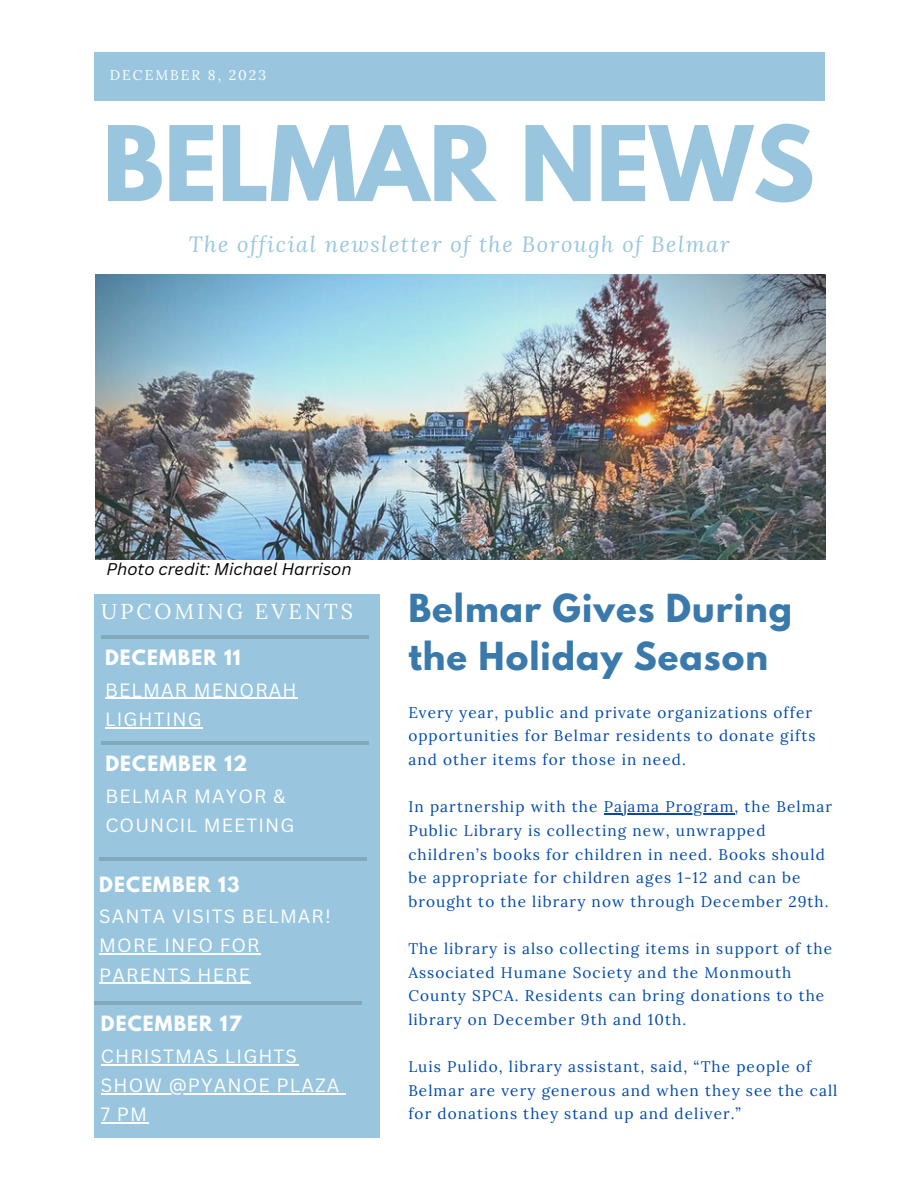
<style>
.page{position:relative;width:918px;height:1188px;background:#fff}
.page>*{position:absolute;margin:0;border:0;box-sizing:border-box;transform-origin:0 0}
.t1{font:700 92.1px "League Spartan";color:#99c6de}
.t2{font:700 34.2px/47.7px "League Spartan";letter-spacing:.03em;color:#3a79ab}
.t3{font:italic 21.75px "Lora";letter-spacing:.07em;color:#99c6de}
.t4{font:21.45px "Lora";letter-spacing:.14em;color:#fff}
.t5{font:18.75px/29.2px "Canva Sans";letter-spacing:.06em;color:#fff}
.t6{font:700 18.75px "League Spartan";letter-spacing:.06em;color:#fff}
.t7{font:italic 16.5px "Canva Sans";color:#000}
.t8{font:15.3px/23.7px "Lora";letter-spacing:.07em;color:#004aad}
.t9{font:13.95px "Lora";letter-spacing:.14em;color:#fff}
</style>
<div class="page">
<div style="left:95px;top:53px;width:730px;height:47px;background:#99c6de"></div>
<div style="left:94px;top:594px;width:286px;height:544px;background:#99c6de"></div>
<hr style="left:101px;top:636px;width:268px;height:3px;background:#000">
<hr style="left:101px;top:741px;width:268px;height:3px;background:#000">
<hr style="left:99px;top:857px;width:268px;height:4px;background:#82a8bc">
<hr style="left:94px;top:1002px;width:268px;height:3px;background:#000">
<img style="left:95px;top:274px;width:730px;height:286px">
<hr style="left:105px;top:698px;width:193px;height:1px;background:#fff">
<hr style="left:105px;top:727px;width:98px;height:1px;background:#fff">
<hr style="left:604px;top:813px;width:131px;height:2px;background:#004aad">
<hr style="left:99px;top:954px;width:162px;height:1px;background:#fff">
<hr style="left:99px;top:983px;width:152px;height:1px;background:#fff">
<hr style="left:101px;top:1064px;width:197px;height:1px;background:#fff">
<hr style="left:101px;top:1093px;width:240px;height:1px;background:#fff">
<hr style="left:101px;top:1122px;width:47px;height:2px;background:#fff">
<p class="t9" style="left:110px;top:66px;width:158px">DECEMBER 8, 2023</p>
<p class="t1" style="left:102px;top:118px;width:714px">BELMAR NEWS</p>
<p class="t3" style="left:189px;top:230px;width:543px">The official newsletter of the Borough of Belmar</p>
<p class="t7" style="left:106px;top:557px;width:247px">Photo credit: Michael Harrison</p>
<p class="t4" style="left:101px;top:598px;width:253px">UPCOMING EVENTS</p>
<p class="t6" style="left:105px;top:648px;width:137px">DECEMBER 11</p>
<p class="t5" style="left:105px;top:675px;width:193px">BELMAR MENORAH<br>LIGHTING</p>
<p class="t6" style="left:105px;top:754px;width:143px">DECEMBER 12</p>
<p class="t5" style="left:105px;top:781px;width:191px">BELMAR MAYOR &amp;<br>COUNCIL MEETING</p>
<p class="t6" style="left:99px;top:875px;width:142px">DECEMBER 13</p>
<p class="t5" style="left:99px;top:901px;width:233px">SANTA VISITS BELMAR!</p>
<p class="t5" style="left:99px;top:930px;width:162px">MORE INFO FOR<br>PARENTS HERE</p>
<p class="t6" style="left:101px;top:1014px;width:142px">DECEMBER 17</p>
<p class="t5" style="left:101px;top:1041px;width:240px">CHRISTMAS LIGHTS<br>SHOW @PYANOE PLAZA</p>
<p class="t5" style="left:101px;top:1099px;width:48px">7 PM</p>
<p class="t2" style="left:408px;top:589px;width:385px">Belmar Gives During the Holiday Season</p>
<p class="t8" style="left:408px;top:700px;width:409px">Every year, public and private organizations offer opportunities for Belmar residents to donate gifts and other items for those in need.</p>
<p class="t8" style="left:408px;top:795px;width:425px">In partnership with the Pajama Program, the Belmar Public Library is collecting new, unwrapped children’s books for children in need. Books should be appropriate for children ages 1-12 and can be brought to the library now through December 29th.</p>
<p class="t8" style="left:408px;top:937px;width:425px">The library is also collecting items in support of the Associated Humane Society and the Monmouth County SPCA. Residents can bring donations to the library on December 9th and 10th.</p>
<p class="t8" style="left:408px;top:1055px;width:431px">Luis Pulido, library assistant, said, “The people of<br>Belmar are very generous and when they see the call for donations they stand up and deliver.”</p>
</div>
